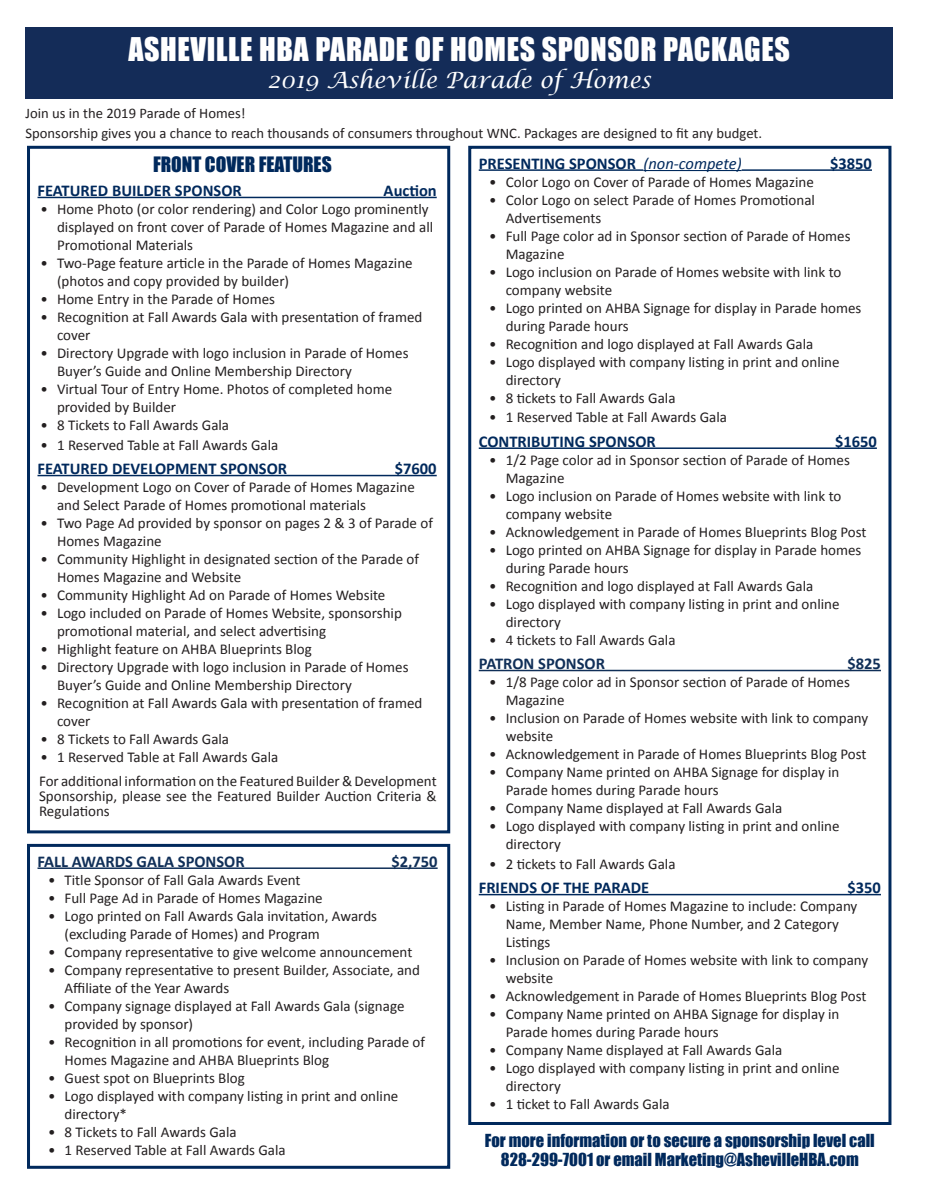
<style>
.page{position:relative;width:932px;height:1188px;background:#fff}
.page>*{position:absolute;margin:0;border:0;box-sizing:border-box;transform-origin:0 0}
.t1{font:30px "Impact";letter-spacing:.02em;color:#fff}
.t2{font:italic 22.5px "Lucida Calligraphy";color:#fff}
.t3{font:19.5px "Impact";color:#00295c}
.t4{font:700 16.5px "Calibri";color:#00295c}
.t5{font:16.5px/19.8px "Impact";color:#00295c;text-align:center}
.t6{font:700 16.5px "Calibri";color:#102f58}
.t7{font:15px/18px "Calibri";color:#231f20}
.t8{font:14.7px/20.5px "Calibri";color:#231f20}
.s1{font-weight:400;font-style:italic}
</style>
<div class="page">
<hr style="left:478px;top:169px;width:165px;height:2px;background:#00295c">
<hr style="left:643px;top:170px;width:98px;height:1px;background:#00295c">
<hr style="left:741px;top:169px;width:131px;height:2px;background:#00295c">
<hr style="left:478px;top:447px;width:398px;height:2px;background:#00295c">
<hr style="left:478px;top:670px;width:402px;height:1px;background:#102f58">
<hr style="left:478px;top:894px;width:402px;height:1px;background:#00295c">
<div style="left:468px;top:146px;width:423px;height:979px;border:3px solid #00295c"></div>
<hr style="left:38px;top:197px;width:398px;height:1px;background:#00295c">
<hr style="left:38px;top:475px;width:398px;height:1px;background:#00295c">
<div style="left:27px;top:146px;width:423px;height:687px;border:3px solid #00295c"></div>
<hr style="left:38px;top:867px;width:399px;height:2px;background:#102f58">
<div style="left:27px;top:844px;width:423px;height:325px;border:3px solid #00295c"></div>
<div style="left:26px;top:27px;width:866px;height:72px;background:#142c58"></div>
<h1 class="t1" style="left:128px;top:26px;width:663px">ASHEVILLE HBA PARADE OF HOMES SPONSOR PACKAGES</h1>
<h2 class="t2" style="left:267px;top:67px;width:385px">2019 Asheville Parade of Homes</h2>
<p class="t8" style="left:26px;top:102px;width:738px">Join us in the 2019 Parade of Homes!<br>Sponsorship gives you a chance to reach thousands of consumers throughout WNC. Packages are designed to fit any budget.</p>
<h3 class="t3" style="left:153px;top:149px;width:180px">FRONT COVER FEATURES</h3>
<p class="t4" style="left:38px;top:180px;width:206px">FEATURED BUILDER SPONSOR</p>
<p class="t4" style="left:383px;top:180px;width:55px">Auction</p>
<p class="t7" style="left:57px;top:199px;width:377px;text-indent:-16px">• Home Photo (or color rendering) and Color Logo prominently displayed on front cover of Parade of Homes Magazine and all<br>Promotional Materials</p>
<p class="t7" style="left:57px;top:253px;width:357px;text-indent:-16px">• Two-Page feature article in the Parade of Homes Magazine (photos and copy provided by builder)</p>
<p class="t7" style="left:40px;top:289px;width:236px">• Home Entry in the Parade of Homes</p>
<p class="t7" style="left:57px;top:307px;width:367px;text-indent:-16px">• Recognition at Fall Awards Gala with presentation of framed cover</p>
<p class="t7" style="left:57px;top:343px;width:353px;text-indent:-16px">• Directory Upgrade with logo inclusion in Parade of Homes<br>Buyer’s Guide and Online Membership Directory</p>
<p class="t7" style="left:57px;top:379px;width:336px;text-indent:-16px">• Virtual Tour of Entry Home. Photos of completed home provided by Builder</p>
<p class="t7" style="left:40px;top:415px;width:190px">• 8 Tickets to Fall Awards Gala</p>
<p class="t7" style="left:40px;top:435px;width:239px">• 1 Reserved Table at Fall Awards Gala</p>
<p class="t4" style="left:38px;top:458px;width:251px">FEATURED DEVELOPMENT SPONSOR</p>
<p class="t4" style="left:395px;top:458px;width:43px">$7600</p>
<p class="t7" style="left:57px;top:477px;width:359px;text-indent:-16px">• Development Logo on Cover of Parade of Homes Magazine and Select Parade of Homes promotional materials</p>
<p class="t7" style="left:57px;top:513px;width:377px;text-indent:-16px">• Two Page Ad provided by sponsor on pages 2 &amp; 3 of Parade of<br>Homes Magazine</p>
<p class="t7" style="left:57px;top:549px;width:363px;text-indent:-16px">• Community Highlight in designated section of the Parade of<br>Homes Magazine and Website</p>
<p class="t7" style="left:40px;top:585px;width:346px">• Community Highlight Ad on Parade of Homes Website</p>
<p class="t7" style="left:57px;top:603px;width:346px;text-indent:-16px">• Logo included on Parade of Homes Website, sponsorship promotional material, and select advertising</p>
<p class="t7" style="left:40px;top:639px;width:273px">• Highlight feature on AHBA Blueprints Blog</p>
<p class="t7" style="left:57px;top:657px;width:353px;text-indent:-16px">• Directory Upgrade with logo inclusion in Parade of Homes<br>Buyer’s Guide and Online Membership Directory</p>
<p class="t7" style="left:57px;top:693px;width:367px;text-indent:-16px">• Recognition at Fall Awards Gala with presentation of framed cover</p>
<p class="t7" style="left:40px;top:729px;width:190px">• 8 Tickets to Fall Awards Gala</p>
<p class="t7" style="left:39px;top:744px;width:399px;line-height:24px">• 1 Reserved Table at Fall Awards Gala<br>For additional information on the Featured Builder &amp; Development</p>
<p class="t7" style="left:39px;top:788px;width:399px;line-height:15px">Sponsorship, please see the Featured Builder Auction Criteria &amp;<br>Regulations</p>
<p class="t6" style="left:38px;top:851px;width:209px">FALL AWARDS GALA SPONSOR</p>
<p class="t6" style="left:391px;top:851px;width:48px">$2,750</p>
<p class="t7" style="left:48px;top:870px;width:254px">• Title Sponsor of Fall Gala Awards Event</p>
<p class="t7" style="left:48px;top:888px;width:276px">• Full Page Ad in Parade of Homes Magazine</p>
<p class="t7" style="left:64px;top:906px;width:314px;text-indent:-16px">• Logo printed on Fall Awards Gala invitation, Awards (excluding Parade of Homes) and Program</p>
<p class="t7" style="left:48px;top:942px;width:366px">• Company representative to give welcome announcement</p>
<p class="t7" style="left:64px;top:960px;width:357px;text-indent:-16px">• Company representative to present Builder, Associate, and<br>Affiliate of the Year Awards</p>
<p class="t7" style="left:64px;top:996px;width:341px;text-indent:-16px">• Company signage displayed at Fall Awards Gala (signage provided by sponsor)</p>
<p class="t7" style="left:64px;top:1032px;width:362px;text-indent:-16px">• Recognition in all promotions for event, including Parade of<br>Homes Magazine and AHBA Blueprints Blog</p>
<p class="t7" style="left:48px;top:1068px;width:198px">• Guest spot on Blueprints Blog</p>
<p class="t7" style="left:64px;top:1086px;width:335px;text-indent:-16px">• Logo displayed with company listing in print and online directory*</p>
<p class="t7" style="left:48px;top:1122px;width:190px">• 8 Tickets to Fall Awards Gala</p>
<p class="t7" style="left:48px;top:1140px;width:239px">• 1 Reserved Table at Fall Awards Gala</p>
<p class="t4" style="left:478px;top:153px;width:264px">PRESENTING SPONSOR <span class="s1">(non-compete)</span></p>
<p class="t4" style="left:830px;top:153px;width:43px">$3850</p>
<p class="t7" style="left:489px;top:172px;width:326px">• Color Logo on Cover of Parade of Homes Magazine</p>
<p class="t7" style="left:506px;top:190px;width:311px;text-indent:-16px">• Color Logo on select Parade of Homes Promotional<br>Advertisements</p>
<p class="t7" style="left:506px;top:226px;width:346px;text-indent:-16px">• Full Page color ad in Sponsor section of Parade of Homes<br>Magazine</p>
<p class="t7" style="left:506px;top:262px;width:337px;text-indent:-16px">• Logo inclusion on Parade of Homes website with link to company website</p>
<p class="t7" style="left:506px;top:298px;width:357px;text-indent:-16px">• Logo printed on AHBA Signage for display in Parade homes during Parade hours</p>
<p class="t7" style="left:489px;top:334px;width:325px">• Recognition and logo displayed at Fall Awards Gala</p>
<p class="t7" style="left:506px;top:352px;width:335px;text-indent:-16px">• Logo displayed with company listing in print and online directory</p>
<p class="t7" style="left:489px;top:388px;width:188px">• 8 tickets to Fall Awards Gala</p>
<p class="t7" style="left:489px;top:408px;width:239px">• 1 Reserved Table at Fall Awards Gala</p>
<p class="t4" style="left:478px;top:431px;width:179px">CONTRIBUTING SPONSOR</p>
<p class="t4" style="left:835px;top:431px;width:43px">$1650</p>
<p class="t7" style="left:506px;top:450px;width:346px;text-indent:-16px">• 1/2 Page color ad in Sponsor section of Parade of Homes<br>Magazine</p>
<p class="t7" style="left:506px;top:486px;width:337px;text-indent:-16px">• Logo inclusion on Parade of Homes website with link to company website</p>
<p class="t7" style="left:489px;top:522px;width:379px">• Acknowledgement in Parade of Homes Blueprints Blog Post</p>
<p class="t7" style="left:506px;top:540px;width:357px;text-indent:-16px">• Logo printed on AHBA Signage for display in Parade homes during Parade hours</p>
<p class="t7" style="left:489px;top:576px;width:325px">• Recognition and logo displayed at Fall Awards Gala</p>
<p class="t7" style="left:506px;top:594px;width:335px;text-indent:-16px">• Logo displayed with company listing in print and online directory</p>
<p class="t7" style="left:489px;top:630px;width:188px">• 4 tickets to Fall Awards Gala</p>
<p class="t6" style="left:478px;top:653px;width:128px">PATRON SPONSOR</p>
<p class="t6" style="left:847px;top:653px;width:35px">$825</p>
<p class="t7" style="left:506px;top:672px;width:346px;text-indent:-16px">• 1/8 Page color ad in Sponsor section of Parade of Homes<br>Magazine</p>
<p class="t7" style="left:506px;top:708px;width:364px;text-indent:-16px">• Inclusion on Parade of Homes website with link to company website</p>
<p class="t7" style="left:489px;top:744px;width:379px">• Acknowledgement in Parade of Homes Blueprints Blog Post</p>
<p class="t7" style="left:506px;top:762px;width:335px;text-indent:-16px">• Company Name printed on AHBA Signage for display in<br>Parade homes during Parade hours</p>
<p class="t7" style="left:489px;top:798px;width:294px">• Company Name displayed at Fall Awards Gala</p>
<p class="t7" style="left:506px;top:816px;width:335px;text-indent:-16px">• Logo displayed with company listing in print and online directory</p>
<p class="t7" style="left:489px;top:854px;width:188px">• 2 tickets to Fall Awards Gala</p>
<p class="t4" style="left:478px;top:877px;width:172px">FRIENDS OF THE PARADE</p>
<p class="t4" style="left:847px;top:877px;width:35px">$350</p>
<p class="t7" style="left:506px;top:896px;width:353px;text-indent:-16px">• Listing in Parade of Homes Magazine to include: Company<br>Name, Member Name, Phone Number, and 2 Category<br>Listings</p>
<p class="t7" style="left:506px;top:950px;width:364px;text-indent:-16px">• Inclusion on Parade of Homes website with link to company website</p>
<p class="t7" style="left:489px;top:986px;width:379px">• Acknowledgement in Parade of Homes Blueprints Blog Post</p>
<p class="t7" style="left:506px;top:1004px;width:335px;text-indent:-16px">• Company Name printed on AHBA Signage for display in<br>Parade homes during Parade hours</p>
<p class="t7" style="left:489px;top:1040px;width:294px">• Company Name displayed at Fall Awards Gala</p>
<p class="t7" style="left:506px;top:1058px;width:335px;text-indent:-16px">• Logo displayed with company listing in print and online directory</p>
<p class="t7" style="left:489px;top:1094px;width:182px">• 1 ticket to Fall Awards Gala</p>
<p class="t5" style="left:485px;top:1130px;width:391px">For more information or to secure a sponsorship level call<br>828-299-7001 or email Marketing@AshevilleHBA.com</p>
</div>
